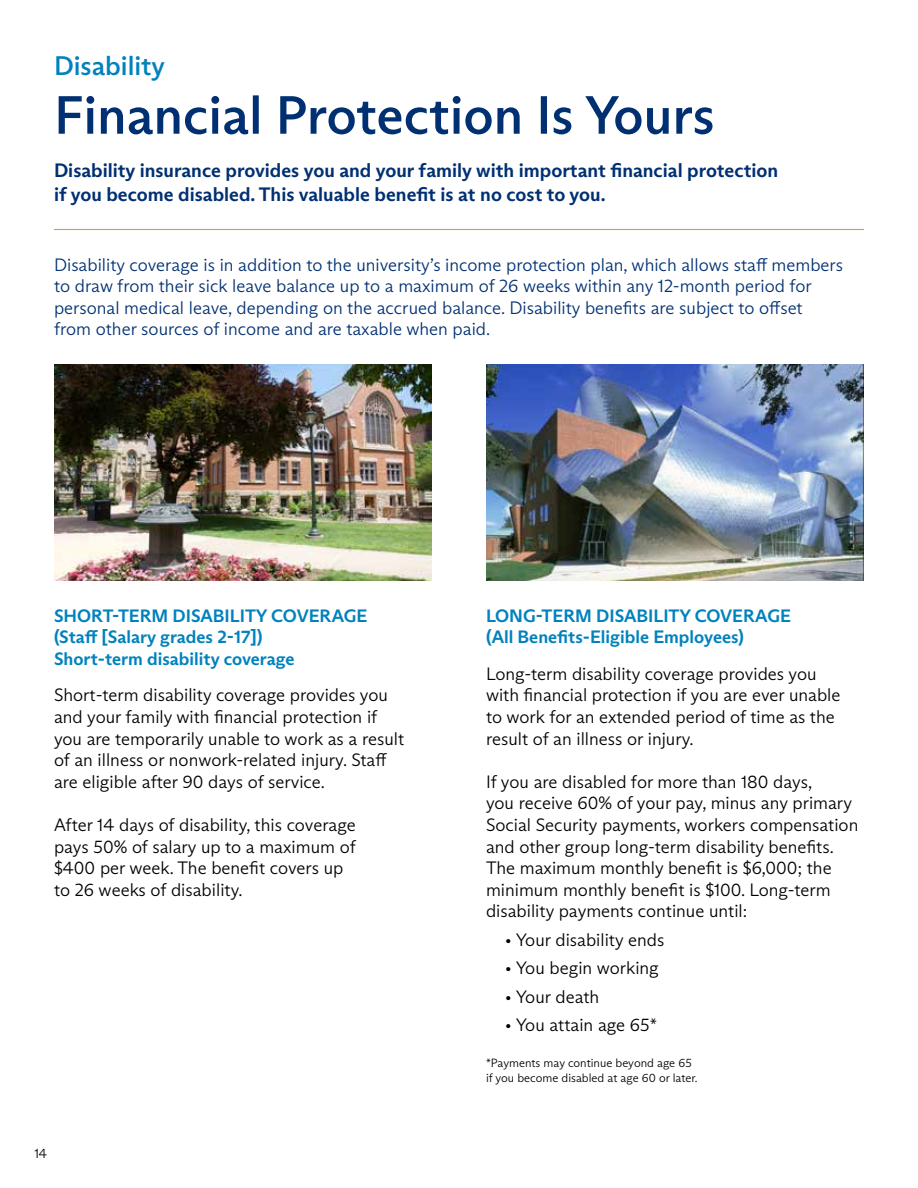
<style>
.page{position:relative;width:918px;height:1188px;background:#fff}
.page>*{position:absolute;margin:0;border:0;box-sizing:border-box;transform-origin:0 0}
.t1{font:500 54px "ABC Arizona Sans";color:#013072}
.t2{font:500 27px "ABC Arizona Sans";color:#0082bd}
.t3{font:700 19.5px/23.4px "ABC Arizona Sans";color:#013072}
.t4{font:300 18px/21.6px "ABC Arizona Sans";color:#000}
.t5{font:300 18px/21.6px "ABC Arizona Sans";color:#013072}
.t6{font:700 18px/21.6px "ABC Arizona Sans";color:#0082bd}
.t7{font:300 13.5px "ABC Arizona Sans";color:#000}
.t8{font:300 12px/14.4px "ABC Arizona Sans";color:#000}
</style>
<div class="page">
<hr style="left:54px;top:229px;width:810px;height:1px;background:#f79135">
<img style="left:54px;top:364px;width:378px;height:216px">
<img style="left:486px;top:364px;width:378px;height:216px">
<h2 class="t2" style="left:54px;top:49px;width:113px">Disability</h2>
<h1 class="t1" style="left:54px;top:82px;width:662px">Financial Protection Is Yours</h1>
<p class="t3" style="left:54px;top:159px;width:726px">Disability insurance provides you and your family with important financial protection if you become disabled. This valuable benefit is at no cost to you.</p>
<p class="t5" style="left:54px;top:254px;width:791px">Disability coverage is in addition to the university’s income protection plan, which allows staff members to draw from their sick leave balance up to a maximum of 26 weeks within any 12-month period for personal medical leave, depending on the accrued balance. Disability benefits are subject to offset from other sources of income and are taxable when paid.</p>
<p class="t6" style="left:54px;top:605px;width:315px">SHORT-TERM DISABILITY COVERAGE (Staff [Salary grades 2-17])<br>Short-term disability coverage</p>
<p class="t4" style="left:54px;top:685px;width:352px">Short-term disability coverage provides you and your family with financial protection if you are temporarily unable to work as a result of an illness or nonwork-related injury. Staff are eligible after 90 days of service.</p>
<p class="t4" style="left:54px;top:814px;width:303px">After 14 days of disability, this coverage pays 50% of salary up to a maximum of $400 per week. The benefit covers up to 26 weeks of disability.</p>
<p class="t7" style="left:34px;top:1146px;width:14px">14</p>
<p class="t6" style="left:486px;top:605px;width:306px">LONG-TERM DISABILITY COVERAGE (All Benefits-Eligible Employees)</p>
<p class="t4" style="left:486px;top:663px;width:356px">Long-term disability coverage provides you with financial protection if you are ever unable to work for an extended period of time as the result of an illness or injury.</p>
<p class="t4" style="left:486px;top:771px;width:374px">If you are disabled for more than 180 days,<br>you receive 60% of your pay, minus any primary Social Security payments, workers compensation and other group long-term disability benefits.<br>The maximum monthly benefit is $6,000; the minimum monthly benefit is $100. Long-term disability payments continue until:</p>
<p class="t4" style="left:505px;top:929px;width:161px">• Your disability ends</p>
<p class="t4" style="left:505px;top:958px;width:156px">• You begin working</p>
<p class="t4" style="left:505px;top:986px;width:96px">• Your death</p>
<p class="t4" style="left:505px;top:1014px;width:154px">• You attain age 65*</p>
<p class="t8" style="left:486px;top:1056px;width:213px">*Payments may continue beyond age 65 if you become disabled at age 60 or later.</p>
</div>
